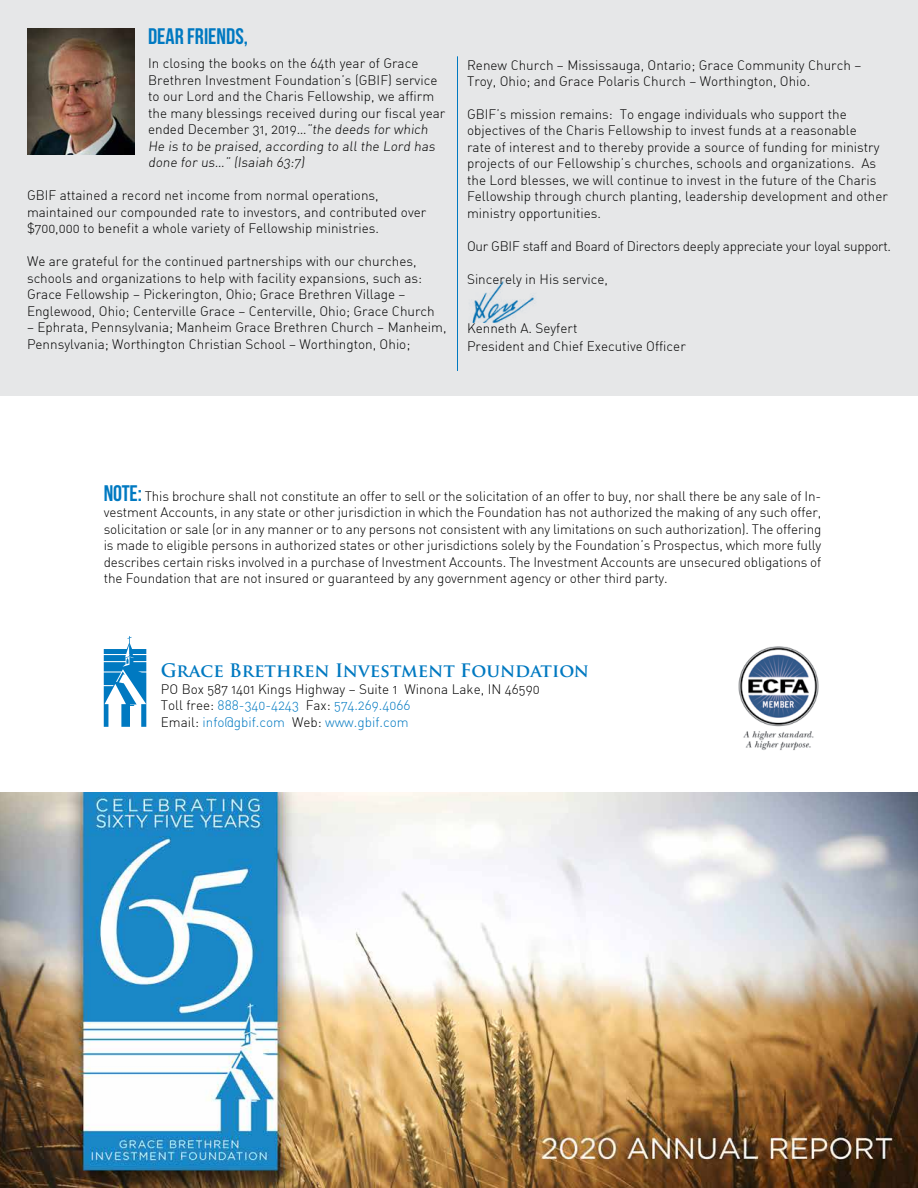
<style>
.page{position:relative;width:918px;height:1188px;background:#fff}
.page>*{position:absolute;margin:0;border:0;box-sizing:border-box;transform-origin:0 0}
.t1{font:700 22.5px "Bebas Neue";color:#0079c1}
.t2{font:700 18.15px "Trajan Pro";color:#0079c1}
.t3{font:13.5px/16.5px "DIN Light Alternate";color:#000}
.t4{font:13.5px "DIN Light Alternate";letter-spacing:-.02em;color:#000}
.s1{font-family:"Bebas Neue";font-weight:700;font-size:22.5px;color:#0079c1}
.s2{color:#0079c1}
</style>
<div class="page">
<img style="left:738px;top:646px;width:81px;height:104px">
<div style="left:0;top:0;width:918px;height:396px;background:#e6e7e8"></div>
<img style="left:27px;top:29px;width:107px;height:125px">
<img style="left:472px;top:281px;width:63px;height:41px">
<hr style="left:457px;top:56px;width:1px;height:315px;background:#0079c1">
<svg style="left:104px;top:636px;width:42px;height:91px"></svg>
<img style="left:0;top:792px;width:918px;height:396px">
<h1 class="t1" style="left:148px;top:24px;width:101px">DEAR FRIENDS,</h1>
<p class="t3" style="left:148px;top:55px;width:299px">In closing the books on the 64th year of Grace Brethren Investment Foundation’s (GBIF) service to our Lord and the Charis Fellowship, we affirm the many blessings received during our fiscal year ended December 31, 2019…”the deeds for which He is to be praised, according to all the Lord has done for us…” (Isaiah 63:7)</p>
<p class="t3" style="left:27px;top:187px;width:401px">GBIF attained a record net income from normal operations, maintained our compounded rate to investors, and contributed over $700,000 to benefit a whole variety of Fellowship ministries.</p>
<p class="t3" style="left:27px;top:253px;width:409px">We are grateful for the continued partnerships with our churches, schools and organizations to help with facility expansions, such as:<br>Grace Fellowship – Pickerington, Ohio; Grace Brethren Village – Englewood, Ohio; Centerville Grace – Centerville, Ohio; Grace Church</p>
<p class="t3" style="left:27px;top:319px;width:421px">– Ephrata, Pennsylvania; Manheim Grace Brethren Church – Manheim,<br>Pennsylvania; Worthington Christian School – Worthington, Ohio;</p>
<p class="t3" style="left:467px;top:56px;width:396px">Renew Church – Mississauga, Ontario; Grace Community Church –<br>Troy, Ohio; and Grace Polaris Church – Worthington, Ohio.</p>
<p class="t3" style="left:467px;top:106px;width:422px">GBIF’s mission remains: To engage individuals who support the objectives of the Charis Fellowship to invest funds at a reasonable<br>rate of interest and to thereby provide a source of funding for ministry projects of our Fellowship’s churches, schools and organizations. As the Lord blesses, we will continue to invest in the future of the Charis Fellowship through church planting, leadership development and other ministry opportunities.</p>
<p class="t4" style="left:467px;top:238px;width:426px">Our GBIF staff and Board of Directors deeply appreciate your loyal support.</p>
<p class="t3" style="left:467px;top:271px;width:142px">Sincerely in His service,</p>
<p class="t3" style="left:467px;top:319px;width:220px;line-height:18px">Kenneth A. Seyfert<br>President and Chief Executive Officer</p>
<p class="t3" style="left:104px;top:487px;width:719px;text-align:justify"><span class="s1">NOTE:</span> This brochure shall not constitute an offer to sell or the solicitation of an offer to buy, nor shall there be any sale of In&shy;vestment Accounts, in any state or other jurisdiction in which the Foundation has not authorized the making of any such offer, solicitation or sale (or in any manner or to any persons not consistent with any limitations on such authorization). The offering is made to eligible persons in authorized states or other jurisdictions solely by the Foundation’s Prospectus, which more fully describes certain risks involved in a purchase of Investment Accounts. The Investment Accounts are unsecured obligations of the Foundation that are not insured or guaranteed by any government agency or other third party.</p>
<h2 class="t2" style="left:161px;top:660px;width:430px">Grace Brethren Investment Foundation</h2>
<p class="t3" style="left:161px;top:681px;width:380px">PO Box 587 1401 Kings Highway – Suite 1 Winona Lake, IN 46590<br>Toll free: <span class="s2">888-340-4243</span> Fax: <span class="s2">574.269.4066<br></span>Email: <span class="s2">info@gbif.com</span> Web: <span class="s2">www.gbif.com</span></p>
</div>
